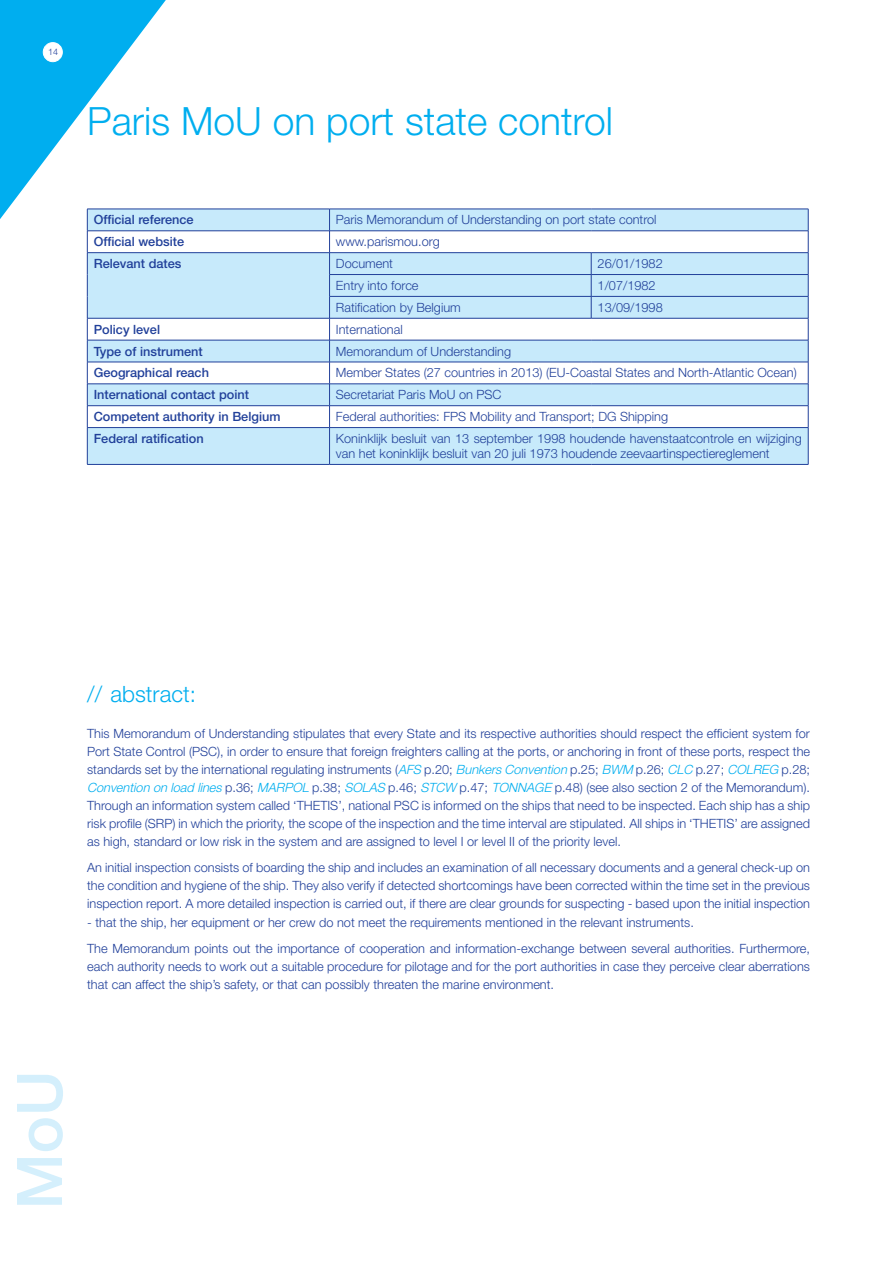
<style>
.page{position:relative;width:893px;height:1263px;background:#fff}
.page>*{position:absolute;margin:0;border:0;box-sizing:border-box;transform-origin:0 0}
.t1{font:500 63px "Helvetica Neue LT Pro";color:#d4effc}
.t2{font:300 39px "Helvetica Neue LT Pro";color:#00aeef}
.t3{font:300 22.5px "Helvetica Neue LT Pro";color:#00aeef}
.body_tabel{font:300 12.75px/18px "Helvetica Neue LT Pro";color:#21409a;text-align:justify}
.t4{font:500 12.75px "Helvetica Neue LT Pro";color:#21409a}
.t5{font:300 9px "Helvetica Neue LT Pro";color:#21409a}
.s1{font-style:italic;color:#00aeef}
</style>
<div class="page">
<svg style="left:88px;top:210px;width:720px;height:254px;fill:#c7eafb"></svg>
<hr style="left:87px;top:464px;width:243px;height:1px;background:#21409a">
<hr style="left:330px;top:464px;width:261px;height:1px;background:#21409a">
<hr style="left:591px;top:464px;width:217px;height:1px;background:#21409a">
<hr style="left:87px;top:209px;width:243px;height:1px;background:#21409a">
<hr style="left:330px;top:209px;width:261px;height:1px;background:#21409a">
<hr style="left:591px;top:209px;width:217px;height:1px;background:#21409a">
<hr style="left:87px;top:231px;width:243px;height:1px;background:#21409a">
<hr style="left:330px;top:231px;width:261px;height:1px;background:#21409a">
<hr style="left:591px;top:231px;width:217px;height:1px;background:#21409a">
<hr style="left:87px;top:252px;width:243px;height:1px;background:#21409a">
<hr style="left:330px;top:252px;width:261px;height:1px;background:#21409a">
<hr style="left:591px;top:252px;width:217px;height:1px;background:#21409a">
<hr style="left:329px;top:274px;width:262px;height:1px;background:#21409a">
<hr style="left:591px;top:274px;width:217px;height:1px;background:#21409a">
<hr style="left:329px;top:296px;width:262px;height:1px;background:#21409a">
<hr style="left:591px;top:296px;width:217px;height:1px;background:#21409a">
<svg style="left:591px;top:253px;width:1px;height:65px"></svg>
<hr style="left:87px;top:318px;width:243px;height:1px;background:#21409a">
<hr style="left:330px;top:318px;width:261px;height:1px;background:#21409a">
<hr style="left:591px;top:318px;width:217px;height:1px;background:#21409a">
<hr style="left:87px;top:340px;width:243px;height:1px;background:#21409a">
<hr style="left:330px;top:340px;width:261px;height:1px;background:#21409a">
<hr style="left:591px;top:340px;width:217px;height:1px;background:#21409a">
<hr style="left:87px;top:362px;width:243px;height:1px;background:#21409a">
<hr style="left:330px;top:362px;width:261px;height:1px;background:#21409a">
<hr style="left:591px;top:362px;width:217px;height:1px;background:#21409a">
<hr style="left:87px;top:384px;width:243px;height:1px;background:#21409a">
<hr style="left:330px;top:384px;width:261px;height:1px;background:#21409a">
<hr style="left:591px;top:384px;width:217px;height:1px;background:#21409a">
<hr style="left:87px;top:405px;width:243px;height:1px;background:#21409a">
<svg style="left:0;top:0;width:166px;height:427px"></svg>
<hr style="left:330px;top:405px;width:261px;height:1px;background:#21409a">
<svg style="left:329px;top:209px;width:1px;height:218px"></svg>
<hr style="left:591px;top:405px;width:217px;height:1px;background:#21409a">
<svg style="left:808px;top:209px;width:1px;height:218px"></svg>
<hr style="left:87px;top:427px;width:243px;height:1px;background:#21409a">
<hr style="left:87px;top:428px;width:1px;height:36px;background:#21409a">
<hr style="left:330px;top:427px;width:261px;height:1px;background:#21409a">
<hr style="left:329px;top:428px;width:1px;height:36px;background:#21409a">
<hr style="left:591px;top:427px;width:217px;height:1px;background:#21409a">
<hr style="left:808px;top:428px;width:1px;height:36px;background:#21409a">
<div style="left:43px;top:43px;width:19px;height:19px;background:#fff;border-radius:50%"></div>
<div style="left:43px;top:42px;width:19px;height:20px;border:1px solid #fff;border-radius:50%"></div>
<p class="t5" style="left:48px;top:46px;width:12px">14</p>
<p class="t2" style="left:87px;top:97px;width:527px">Paris MoU on port state control</p>
<p class="t4" style="left:94px;top:212px;width:101px">Official reference</p>
<p class="body_tabel" style="left:336px;top:211px;width:322px">Paris Memorandum of Understanding on port state control</p>
<p class="t4" style="left:94px;top:234px;width:92px">Official website</p>
<p class="body_tabel" style="left:336px;top:232px;width:105px">www.parismou.org</p>
<p class="t4" style="left:94px;top:256px;width:89px">Relevant dates</p>
<p class="body_tabel" style="left:336px;top:254px;width:59px">Document</p>
<p class="body_tabel" style="left:598px;top:254px;width:67px">26/01/1982</p>
<p class="body_tabel" style="left:336px;top:276px;width:84px">Entry into force</p>
<p class="body_tabel" style="left:598px;top:276px;width:60px">1/07/1982</p>
<p class="body_tabel" style="left:336px;top:298px;width:126px">Ratification by Belgium</p>
<p class="body_tabel" style="left:598px;top:298px;width:67px">13/09/1998</p>
<p class="t4" style="left:94px;top:322px;width:68px">Policy level</p>
<p class="body_tabel" style="left:336px;top:320px;width:68px">International</p>
<p class="t4" style="left:94px;top:343px;width:111px">Type of instrument</p>
<p class="body_tabel" style="left:336px;top:342px;width:177px">Memorandum of Understanding</p>
<p class="t4" style="left:94px;top:365px;width:117px">Geographical reach</p>
<p class="body_tabel" style="left:336px;top:364px;width:462px">Member States (27 countries in 2013) (EU-Coastal States and North-Atlantic Ocean)</p>
<p class="t4" style="left:94px;top:387px;width:157px">International contact point</p>
<p class="body_tabel" style="left:336px;top:385px;width:167px">Secretariat Paris MoU on PSC</p>
<p class="t4" style="left:94px;top:409px;width:188px">Competent authority in Belgium</p>
<p class="body_tabel" style="left:336px;top:407px;width:334px">Federal authorities: FPS Mobility and Transport; DG Shipping</p>
<p class="t4" style="left:94px;top:431px;width:112px">Federal ratification</p>
<p class="body_tabel" style="left:336px;top:431px;width:467px;line-height:15px">Koninklijk besluit van 13 september 1998 houdende havenstaatcontrole en wijziging van het koninklijk besluit van 20 juli 1973 houdende zeevaartinspectiereglement</p>
<p class="t3" style="left:87px;top:680px;width:110px">// abstract:</p>
<p class="body_tabel" style="left:87px;top:724px;width:724px">This Memorandum of Understanding stipulates that every State and its respective authorities should respect the efficient system for Port State Control (PSC), in order to ensure that foreign freighters calling at the ports, or anchoring in front of these ports, respect the standards set by the international regulating instruments (<span class="s1">AFS</span>p.20; <span class="s1">Bunkers Convention</span>p.25; <span class="s1">BWM</span>p.26; <span class="s1">CLC</span>p.27; <span class="s1">COLREG</span>p.28; <span class="s1">Convention on load lines</span> p.36; <span class="s1">MARPOL</span>p.38; <span class="s1">SOLAS</span>p.46; <span class="s1">STCW</span>p.47; <span class="s1">TONNAGE</span>p.48) (see also section 2 of the Memorandum).<br>Through an information system called ‘THETIS’, national PSC is informed on the ships that need to be inspected. Each ship has a ship risk profile (SRP) in which the priority, the scope of the inspection and the time interval are stipulated. All ships in ‘THETIS’ are assigned as high, standard or low risk in the system and are assigned to level I or level II of the priority level.</p>
<p class="body_tabel" style="left:87px;top:859px;width:724px">An initial inspection consists of boarding the ship and includes an examination of all necessary documents and a general check-up on the condition and hygiene of the ship. They also verify if detected shortcomings have been corrected within the time set in the previous inspection report. A more detailed inspection is carried out, if there are clear grounds for suspecting - based upon the initial inspection</p>
<p class="body_tabel" style="left:87px;top:913px;width:608px">- that the ship, her equipment or her crew do not meet the requirements mentioned in the relevant instruments.</p>
<p class="body_tabel" style="left:87px;top:939px;width:724px">The Memorandum points out the importance of cooperation and information-exchange between several authorities. Furthermore, each authority needs to work out a suitable procedure for pilotage and for the port authorities in case they perceive clear aberrations that can affect the ship’s safety, or that can possibly threaten the marine environment.</p>
<p class="t1" style="left:2px;top:1209px;width:140px;rotate:-90deg">MoU</p>
</div>
